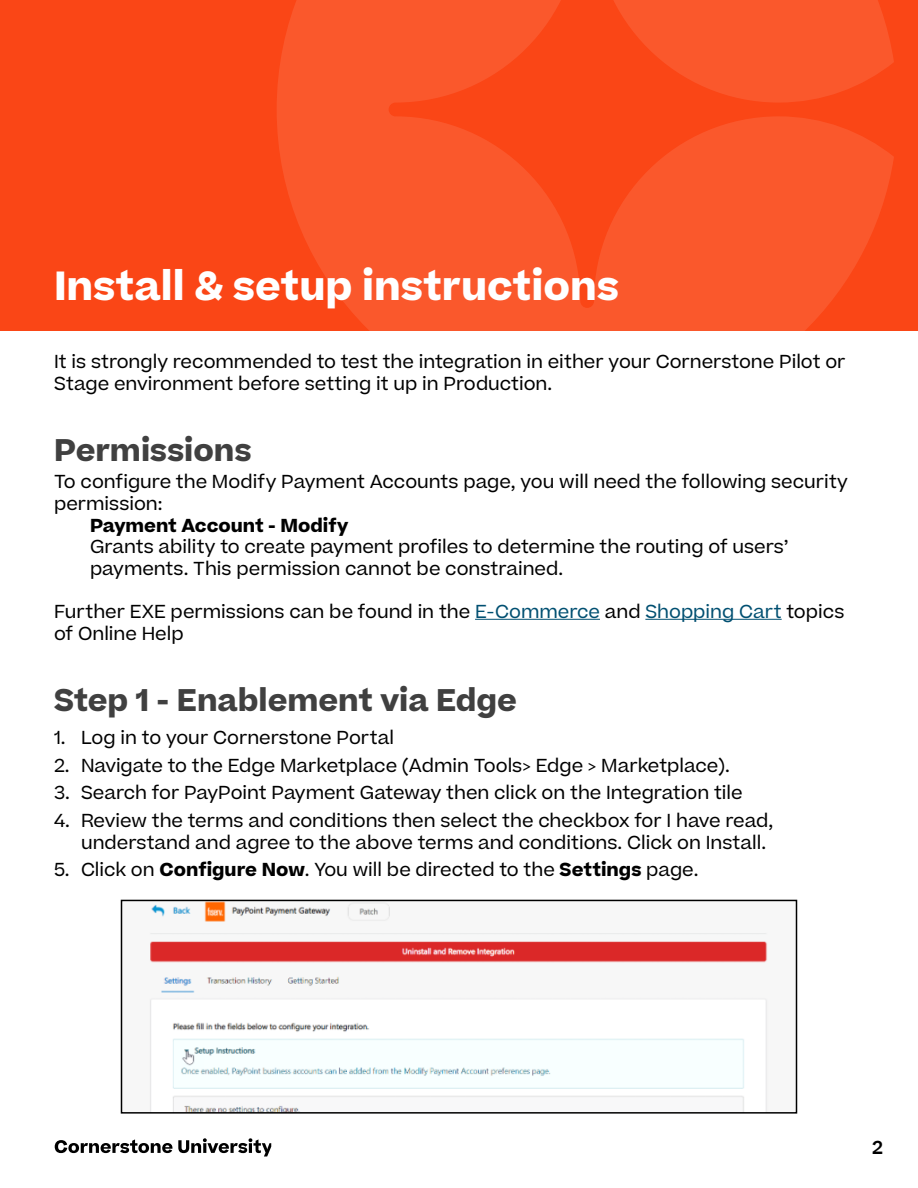
<style>
.page{position:relative;width:918px;height:1188px;background:#fff}
.page>*{position:absolute;margin:0;border:0;box-sizing:border-box;transform-origin:0 0}
.t1{font:700 39px "Beatrice";color:#fff}
.t2{font:700 30px "Beatrice";color:#404040}
.t3{font:18px/21.6px "Beatrice";color:#000}
.t4{font:700 18px "Beatrice";color:#000}
.t5{font:600 18px "Beatrice";color:#000}
.s1{color:#004f71}
.s2{font-weight:700}
</style>
<div class="page">
<svg style="left:55px;top:1139px;width:117px;height:14px"></svg>
<svg style="left:178px;top:1138px;width:93px;height:18px"></svg>
<div style="left:0;top:0;width:918px;height:331px;background:#fa4616"></div>
<svg style="left:277px;top:0;width:617px;height:331px;fill:#fa582c"></svg>
<hr style="left:475px;top:619px;width:125px;height:1px;background:#004f71">
<hr style="left:645px;top:619px;width:137px;height:1px;background:#004f71">
<img style="left:150px;top:903px;width:618px;height:208px">
<div style="left:121px;top:900px;width:676px;height:214px;border:2px solid #000"></div>
<h1 class="t1" style="left:54px;top:259px;width:567px">Install &amp; setup instructions</h1>
<p class="t3" style="left:54px;top:351px;width:793px">It is strongly recommended to test the integration in either your Cornerstone Pilot or<br>Stage environment before setting it up in Production.</p>
<h2 class="t2" style="left:54px;top:430px;width:199px">Permissions</h2>
<p class="t3" style="left:54px;top:471px;width:795px">To configure the Modify Payment Accounts page, you will need the following security permission:</p>
<p class="t4" style="left:90px;top:513px;width:260px">Payment Account - Modify</p>
<p class="t3" style="left:90px;top:536px;width:700px">Grants ability to create payment profiles to determine the routing of users’ payments. This permission cannot be constrained.</p>
<p class="t3" style="left:54px;top:600px;width:792px">Further EXE permissions can be found in the <span class="s1">E-Commerce</span> and <span class="s1">Shopping Cart</span> topics of Online Help</p>
<h2 class="t2" style="left:54px;top:680px;width:465px">Step 1 - Enablement via Edge</h2>
<p class="t3" style="left:54px;top:727px;width:342px">1. Log in to your Cornerstone Portal</p>
<p class="t3" style="left:54px;top:754px;width:677px">2. Navigate to the Edge Marketplace (Admin Tools&gt; Edge &gt; Marketplace).</p>
<p class="t3" style="left:54px;top:782px;width:690px">3. Search for PayPoint Payment Gateway then click on the Integration tile</p>
<p class="t3" style="left:81px;top:810px;width:694px;text-indent:-27px">4. Review the terms and conditions then select the checkbox for I have read, understand and agree to the above terms and conditions. Click on Install.</p>
<p class="t3" style="left:54px;top:859px;width:646px">5. Click on <span class="s2">Configure Now</span>. You will be directed to the <span class="s2">Settings</span> page.</p>
<p class="t5" style="left:872px;top:1136px;width:12px">2</p>
</div>
